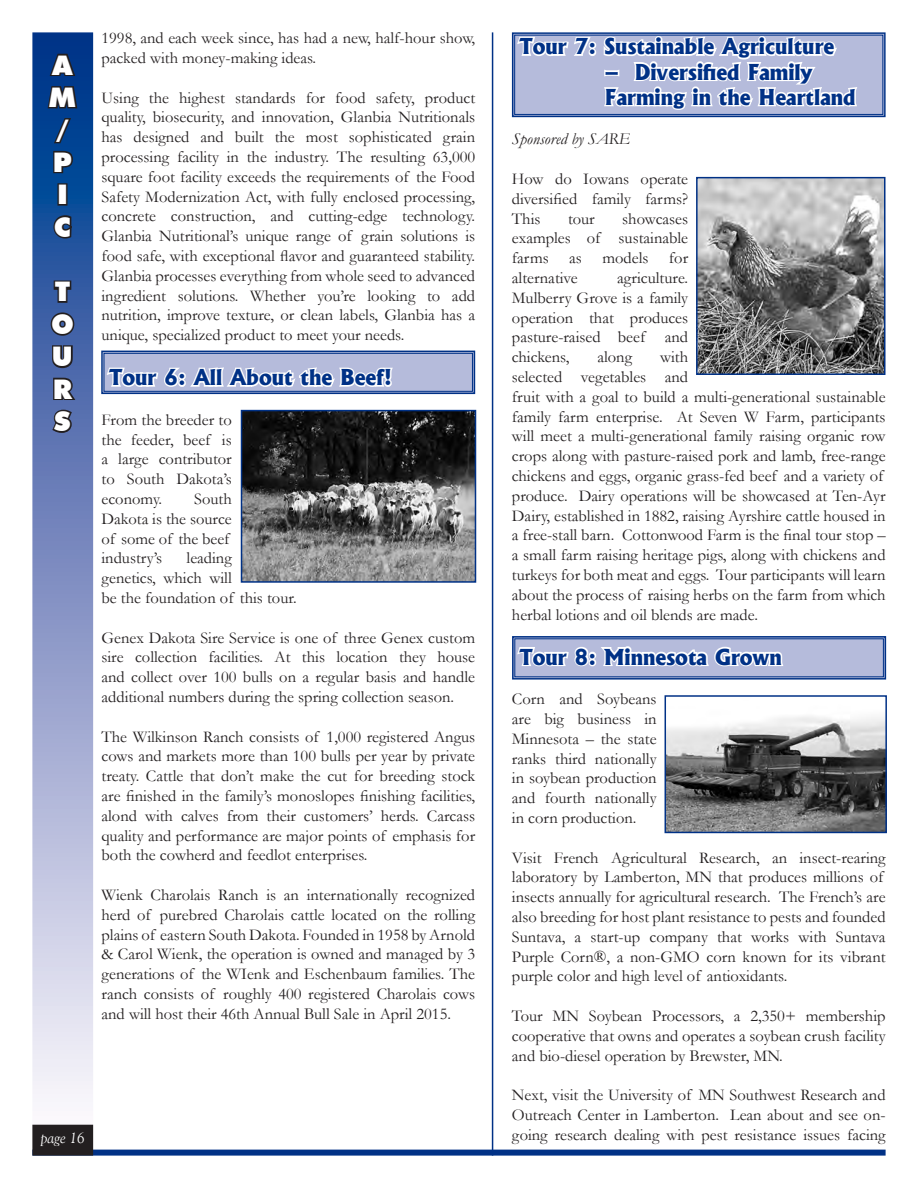
<style>
.page{position:relative;width:918px;height:1188px;background:#fff}
.page>*{position:absolute;margin:0;border:0;box-sizing:border-box;transform-origin:0 0}
.t1{font:900 27px/32.4px "Futura BT";color:#fff}
.t2{font:800 21px/25.2px "Albertus";color:#003186}
.t3{font:16.5px/19.8px "Garamond";color:#231f20;text-align:justify}
.t4{font:italic 16.5px "Garamond";color:#231f20}
.t5{font:italic 15px "Goudy";color:#fff}
</style>
<div class="page">
<hr style="left:492px;top:32px;width:1px;height:1124px;background:#003186">
<svg style="left:35px;top:35px;width:55px;height:1090px;background:#889ac7"></svg>
<div style="left:32px;top:32px;width:61px;height:1118px;border:2px solid #fff"></div>
<div style="left:32px;top:1150px;width:854px;height:6px;background:#003186"></div>
<svg style="left:46px;top:52px;width:33px;height:123px;background:#083672"></svg>
<div style="left:57px;top:183px;width:11px;height:23px;border:3px solid #231f20"></div>
<svg style="left:51px;top:213px;width:23px;height:28px"></svg>
<svg style="left:52px;top:279px;width:21px;height:25px"></svg>
<svg style="left:49px;top:310px;width:27px;height:28px"></svg>
<svg style="left:50px;top:344px;width:25px;height:26px"></svg>
<svg style="left:52px;top:376px;width:26px;height:26px"></svg>
<svg style="left:51px;top:408px;width:23px;height:27px"></svg>
<div style="left:33px;top:1125px;width:59px;height:30px;background:#231f20"></div>
<div style="left:32px;top:1125px;width:61px;height:31px;border:2px solid #231f20"></div>
<svg style="left:101px;top:350px;width:375px;height:45px"></svg>
<img style="left:244px;top:413px;width:229px;height:167px">
<div style="left:241px;top:410px;width:235px;height:173px;border:2px solid #003186"></div>
<svg style="left:511px;top:32px;width:375px;height:86px"></svg>
<svg style="left:512px;top:636px;width:375px;height:44px"></svg>
<img style="left:699px;top:180px;width:184px;height:192px">
<div style="left:696px;top:177px;width:190px;height:198px;border:2px solid #003186"></div>
<img style="left:668px;top:716px;width:216px;height:114px">
<div style="left:665px;top:695px;width:222px;height:138px;border:2px solid #003186"></div>
<h1 class="t1" style="left:49px;top:49px;width:28px">A<br>M /<br>P<br>I<br>C</h1>
<h1 class="t1" style="left:51px;top:275px;width:24px">T<br>O<br>U<br>R<br>S</h1>
<p class="t3" style="left:102px;top:28px;width:375px">1998, and each week since, has had a new, half-hour show, packed with money-making ideas.</p>
<p class="t3" style="left:102px;top:87px;width:375px">Using the highest standards for food safety, product quality, biosecurity, and innovation, Glanbia Nutritionals has designed and built the most sophisticated grain processing facility in the industry. The resulting 63,000 square foot facility exceeds the requirements of the Food Safety Modernization Act, with fully enclosed processing, concrete construction, and cutting-edge technology.<br>Glanbia Nutritional’s unique range of grain solutions is food safe, with exceptional flavor and guaranteed stability.<br>Glanbia processes everything from whole seed to advanced ingredient solutions. Whether you’re looking to add nutrition, improve texture, or clean labels, Glanbia has a unique, specialized product to meet your needs.</p>
<p class="t2" style="left:109px;top:365px;width:284px">Tour 6: All About the Beef!</p>
<p class="t3" style="left:102px;top:409px;width:132px">From the breeder to the feeder, beef is a large contributor to South Dakota’s economy.</p>
<p class="t3" style="left:102px;top:488px;width:132px;text-align:left;text-indent:93px">South<br>Dakota is the source of some of the beef industry’s</p>
<p class="t3" style="left:102px;top:548px;width:197px;text-align:left;text-indent:85px">leading<br>genetics, which will<br>be the foundation of this tour.</p>
<p class="t3" style="left:102px;top:627px;width:375px">Genex Dakota Sire Service is one of three Genex custom sire collection facilities. At this location they house and collect over 100 bulls on a regular basis and handle additional numbers during the spring collection season.</p>
<p class="t3" style="left:102px;top:726px;width:375px">The Wilkinson Ranch consists of 1,000 registered Angus cows and markets more than 100 bulls per year by private treaty. Cattle that don’t make the cut for breeding stock are finished in the family’s monoslopes finishing facilities, alond with calves from their customers’ herds. Carcass quality and performance are major points of emphasis for both the cowherd and feedlot enterprises.</p>
<p class="t3" style="left:102px;top:884px;width:375px">Wienk Charolais Ranch is an internationally recognized herd of purebred Charolais cattle located on the rolling plains of eastern South Dakota. Founded in 1958 by Arnold &amp; Carol Wienk, the operation is owned and managed by 3 generations of the WIenk and Eschenbaum families. The ranch consists of roughly 400 registered Charolais cows and will host their 46th Annual Bull Sale in April 2015.</p>
<p class="t5" style="left:41px;top:1129px;width:45px">page 16</p>
<p class="t2" style="left:520px;top:34px;width:316px">Tour 7: Sustainable Agriculture</p>
<p class="t2" style="left:605px;top:59px;width:252px">– Diversified Family<br>Farming in the Heartland</p>
<p class="t4" style="left:512px;top:128px;width:120px">Sponsored by SARE</p>
<p class="t3" style="left:512px;top:168px;width:178px">How do Iowans operate diversified family farms?<br>This</p>
<p class="t3" style="left:512px;top:208px;width:178px;text-indent:110px">showcases examples of sustainable farms as models for alternative</p>
<p class="t3" style="left:568px;top:208px;width:28px">tour</p>
<p class="t3" style="left:512px;top:267px;width:178px;text-indent:105px">agriculture.<br>Mulberry Grove is a family operation that produces pasture-raised beef and chickens,</p>
<p class="t3" style="left:512px;top:347px;width:375px;text-align:left;text-indent:148px">with<br>selected vegetables and<br>fruit with a goal to build a multi-generational sustainable family farm enterprise. At Seven W Farm, participants will meet a multi-generational family raising organic row crops along with pasture-raised pork and lamb, free-range chickens and eggs, organic grass-fed beef and a variety of produce. Dairy operations will be showcased at Ten-Ayr Dairy, established in 1882, raising Ayrshire cattle housed in a free-stall barn. Cottonwood Farm is the final tour stop – a small farm raising heritage pigs, along with chickens and turkeys for both meat and eggs. Tour participants will learn about the process of raising herbs on the farm from which herbal lotions and oil blends are made.</p>
<p class="t2" style="left:520px;top:644px;width:264px">Tour 8: Minnesota Grown</p>
<p class="t3" style="left:512px;top:689px;width:146px">Corn and Soybeans are big business in Minnesota – the state ranks third nationally in soybean production and fourth nationally in corn production.</p>
<p class="t3" style="left:512px;top:847px;width:375px;text-align:left">Visit French Agricultural Research, an insect-rearing laboratory by Lamberton, MN that produces millions of insects annually for agricultural research. The French’s are also breeding for host plant resistance to pests and founded Suntava, a start-up company that works with Suntava Purple Corn®, a non-GMO corn known for its vibrant purple color and high level of antioxidants.</p>
<p class="t3" style="left:512px;top:1005px;width:375px">Tour MN Soybean Processors, a 2,350+ membership cooperative that owns and operates a soybean crush facility and bio-diesel operation by Brewster, MN.</p>
<p class="t3" style="left:512px;top:1085px;width:375px">Next, visit the University of MN Southwest Research and Outreach Center in Lamberton. Lean about and see on&shy;going research dealing with pest resistance issues facing</p>
<p class="t3" style="left:597px;top:347px;width:36px">along</p>
</div>
